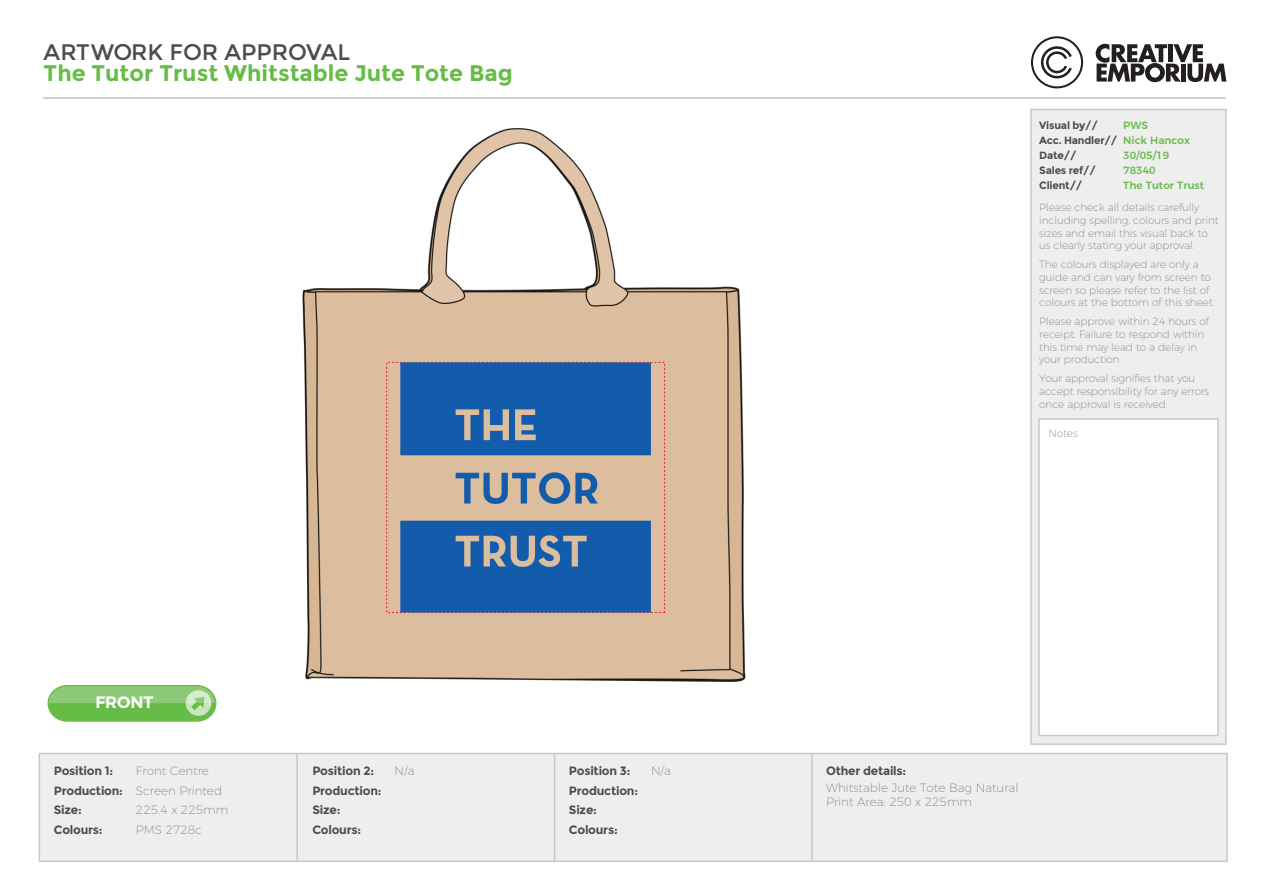
<style>
.page{position:relative;width:1263px;height:893px;background:#fff}
.page>*{position:absolute;margin:0;border:0;box-sizing:border-box;transform-origin:0 0}
.t1{font:700 22.5px "Montserrat";color:#65bc46}
.t2{font:22.5px "Montserrat";color:#4b4c4d}
.t3{font:600 16.5px "Montserrat";color:#fff}
.t4{font:700 12px/19.5px "Montserrat";letter-spacing:-.02em;color:#4b4c4d}
.t5{font:200 12px/19.5px "Montserrat";color:#808285}
.t6{font:200 10.5px/12.6px "Montserrat";letter-spacing:-.005em;color:#808285}
.t7{font:700 10.5px/15px "Montserrat";letter-spacing:-.02em;color:#4b4c4d}
.t8{font:500 10.5px/15px "Montserrat";color:#65bc46}
</style>
<div class="page">
<div style="left:39px;top:753px;width:1189px;height:109px;background:#eeeeef;border:2px solid #c7c8ca"></div>
<hr style="left:811px;top:753px;width:2px;height:109px;background:#c7c8ca">
<hr style="left:296px;top:753px;width:2px;height:109px;background:#c7c8ca">
<hr style="left:554px;top:753px;width:1px;height:109px;background:#c7c8ca">
<svg style="left:48px;top:685px;width:168px;height:37px;background:#84c86c"></svg>
<div style="left:1030px;top:109px;width:197px;height:636px;background:#eeeeef;border:2px solid #c7c8ca"></div>
<div style="left:1038px;top:418px;width:181px;height:318px;background:#fff;border:2px solid #c7c8ca"></div>
<svg style="left:1031px;top:36px;width:52px;height:52px"></svg>
<svg style="left:1096px;top:44px;width:130px;height:38px"></svg>
<hr style="left:43px;top:97px;width:1183px;height:2px;background:#d1d1d3">
<img style="left:302px;top:128px;width:444px;height:553px">
<div style="left:400px;top:362px;width:251px;height:93px;background:#135cab"></div>
<hr style="left:400px;top:362px;width:219px;height:1px;background:#135cab">
<svg style="left:400px;top:521px;width:251px;height:91px;background:#2363a9"></svg>
<svg style="left:456px;top:472px;width:142px;height:33px;background:#8894a2"></svg>
<h1 class="t2" style="left:44px;top:39px;width:308px">ARTWORK FOR APPROVAL</h1>
<h1 class="t1" style="left:44px;top:60px;width:471px">The Tutor Trust Whitstable Jute Tote Bag</h1>
<p class="t7" style="left:1039px;top:118px;width:79px">Visual by//<br>Acc. Handler//<br>Date//<br>Sales ref//<br>Client//</p>
<p class="t8" style="left:1123px;top:117px;width:82px">PWS<br>Nick Hancox<br>30/05/19<br>78340<br>The Tutor Trust</p>
<p class="t6" style="left:1039px;top:200px;width:181px">Please check all details carefully including spelling, colours and print sizes and email this visual back to us clearly stating your approval.</p>
<p class="t6" style="left:1039px;top:257px;width:177px">The colours displayed are only a guide and can vary from screen to screen so please refer to the list of colours at the bottom of this sheet.</p>
<p class="t6" style="left:1039px;top:315px;width:171px">Please approve within 24 hours of receipt. Failure to respond within this time may lead to a delay in your production.</p>
<p class="t6" style="left:1039px;top:372px;width:171px">Your approval signifies that you accept responsibility for any errors once approval is received.</p>
<p class="t6" style="left:1048px;top:426px;width:31px">Notes</p>
<h2 class="t3" style="left:95px;top:689px;width:59px">FRONT</h2>
<p class="t5" style="left:136px;top:760px;width:74px">Front Centre</p>
<p class="t5" style="left:394px;top:760px;width:21px">N/a</p>
<p class="t5" style="left:136px;top:780px;width:94px">Screen Printed<br>225.4 x 225mm<br>PMS 2728c</p>
<p class="t5" style="left:826px;top:779px;width:194px;line-height:14.4px">Whitstable Jute Tote Bag Natural<br>Print Area: 250 x 225mm</p>
<p class="t4" style="left:569px;top:761px;width:71px">Position 3:<br>Production:<br>Size:<br>Colours:</p>
<p class="t5" style="left:651px;top:760px;width:21px">N/a</p>
<p class="t4" style="left:54px;top:761px;width:61px">Position 1:</p>
<p class="t4" style="left:826px;top:761px;width:82px">Other details:</p>
<p class="t4" style="left:54px;top:781px;width:71px">Production:<br>Size:<br>Colours:</p>
<p class="t4" style="left:312px;top:761px;width:71px">Position 2:<br>Production:<br>Size:<br>Colours:</p>
</div>
